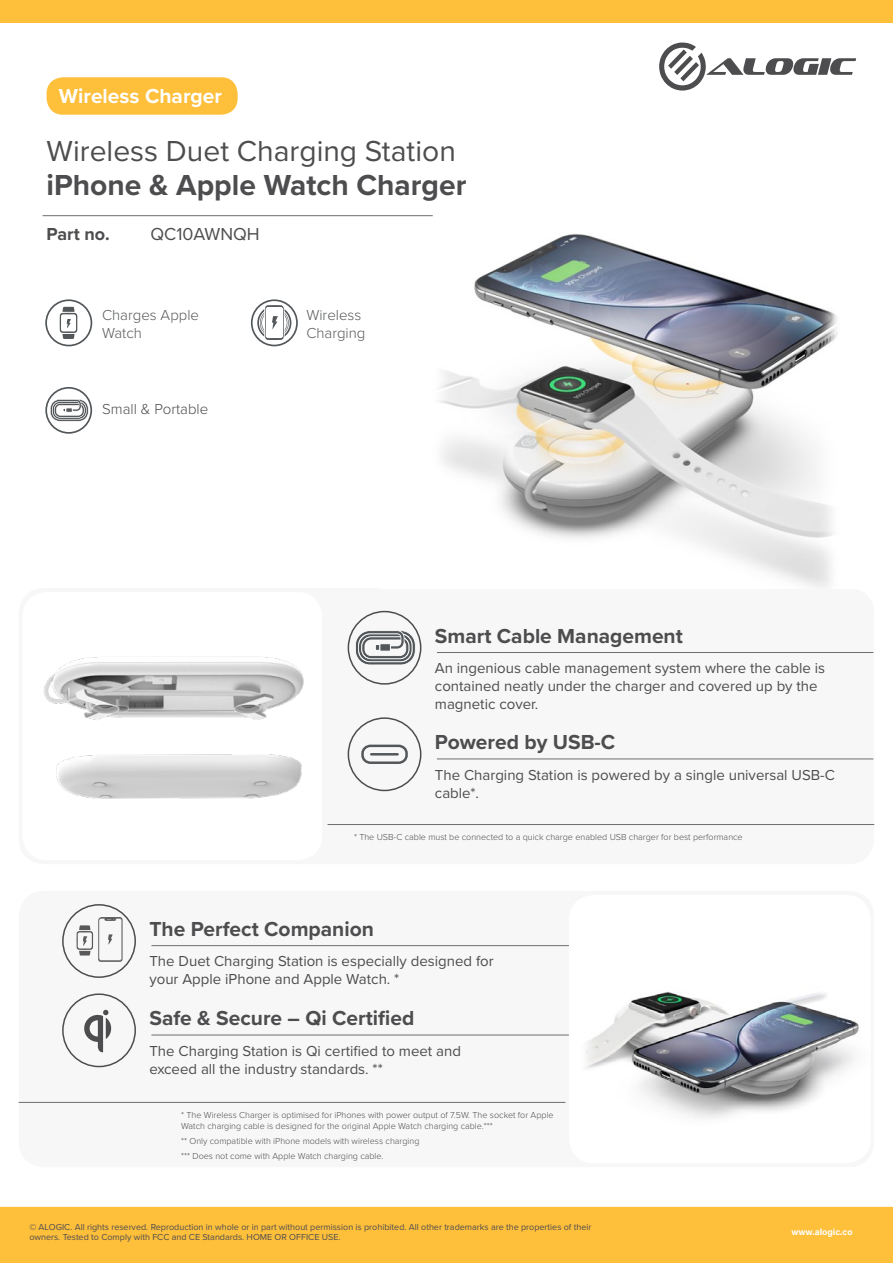
<style>
.page{position:relative;width:893px;height:1263px;background:#fff}
.page>*{position:absolute;margin:0;border:0;box-sizing:border-box;transform-origin:0 0}
.t1{font:30px "Proxima Nova";color:#4d4d4f}
.t2{font:700 30px "Proxima Nova";color:#4d4d4f}
.t3{font:700 21px "Proxima Nova";color:#4d4d4f}
.t4{font:700 21px "Proxima Nova";color:#fff}
.t5{font:18px "Proxima Nova";color:#4d4d4f}
.t6{font:700 18px "Proxima Nova";color:#4d4d4f}
.t7{font:15px/18px "Proxima Nova";color:#4d4d4f}
.t8{font:300 15px/18px "Proxima Nova";color:#58595b}
.t9{font:300 15px "Proxima Nova";color:#4d4d4f}
.t10{font:300 9px/10.8px "Proxima Nova";color:#4d4d4f}
.t11{font:9px/10.8px "Proxima Nova";color:#4d4d4f}
.t12{font:700 9px "Acumin Pro";color:#fff}
</style>
<div class="page">
<div style="left:0;top:1207px;width:893px;height:56px;background:#febf3b"></div>
<div style="left:0;top:0;width:893px;height:22px;background:#febf3b"></div>
<div style="left:19px;top:891px;width:855px;height:276px;background:#f7f7f7;border-radius:26px"></div>
<div style="left:19px;top:588px;width:855px;height:276px;background:#f7f7f7;border-radius:26px"></div>
<img style="left:439px;top:234px;width:399px;height:354px">
<hr style="left:151px;top:1035px;width:533px;height:1px;background:#6d6e71">
<hr style="left:437px;top:652px;width:436px;height:1px;background:#6d6e71">
<hr style="left:151px;top:945px;width:533px;height:1px;background:#6d6e71">
<hr style="left:437px;top:759px;width:436px;height:1px;background:#6d6e71">
<div style="left:62px;top:904px;width:74px;height:74px;border:2px solid #4d4d4f;border-radius:50%"></div>
<div style="left:348px;top:717px;width:73px;height:74px;border:2px solid #4d4d4f;border-radius:50%"></div>
<div style="left:348px;top:611px;width:73px;height:74px;border:2px solid #4d4d4f;border-radius:50%"></div>
<div style="left:62px;top:993px;width:74px;height:74px;border:2px solid #4d4d4f;border-radius:50%"></div>
<div style="left:47px;top:77px;width:191px;height:38px;background:#febf3b;border-radius:16px"></div>
<hr style="left:43px;top:215px;width:390px;height:1px;background:#6d6e71">
<svg style="left:659px;top:42px;width:197px;height:49px"></svg>
<img style="left:569px;top:945px;width:290px;height:170px">
<hr style="left:328px;top:824px;width:546px;height:1px;background:#6d6e71">
<hr style="left:19px;top:1102px;width:546px;height:1px;background:#6d6e71">
<div style="left:23px;top:592px;width:299px;height:268px;background:#fff;border-radius:25px"></div>
<img style="left:43px;top:656px;width:261px;height:143px">
<svg style="left:45px;top:299px;width:47px;height:47px"></svg>
<svg style="left:251px;top:299px;width:47px;height:47px"></svg>
<svg style="left:45px;top:387px;width:47px;height:47px"></svg>
<svg style="left:355px;top:630px;width:61px;height:35px"></svg>
<svg style="left:361px;top:745px;width:47px;height:19px"></svg>
<hr style="left:370px;top:753px;width:29px;height:2px;background:#53575a">
<svg style="left:77px;top:917px;width:46px;height:45px"></svg>
<svg style="left:84px;top:1010px;width:28px;height:42px"></svg>
<h2 class="t4" style="left:59px;top:81px;width:165px">Wireless Charger</h2>
<h1 class="t1" style="left:47px;top:128px;width:411px">Wireless Duet Charging Station</h1>
<h1 class="t2" style="left:47px;top:163px;width:421px">iPhone &amp; Apple Watch Charger</h1>
<h3 class="t6" style="left:47px;top:221px;width:65px">Part no.</h3>
<h3 class="t5" style="left:150px;top:221px;width:111px">QC10AWNQH</h3>
<h3 class="t8" style="left:102px;top:306px;width:99px">Charges Apple<br>Watch</h3>
<h3 class="t9" style="left:102px;top:398px;width:108px">Small &amp; Portable</h3>
<h3 class="t8" style="left:306px;top:306px;width:61px">Wireless<br>Charging</h3>
<h2 class="t3" style="left:435px;top:620px;width:249px">Smart Cable Management</h2>
<h3 class="t7" style="left:435px;top:658px;width:392px">An ingenious cable management system where the cable is contained neatly under the charger and covered up by the magnetic cover.</h3>
<h2 class="t3" style="left:435px;top:726px;width:182px">Powered by USB-C</h2>
<h3 class="t7" style="left:435px;top:765px;width:401px">The Charging Station is powered by a single universal USB-C cable*.</h3>
<p class="t10" style="left:354px;top:831px;width:390px">* The USB-C cable must be connected to a quick charge enabled USB charger for best performance</p>
<h2 class="t3" style="left:149px;top:913px;width:226px">The Perfect Companion</h2>
<h3 class="t7" style="left:149px;top:952px;width:346px">The Duet Charging Station is especially designed for your Apple iPhone and Apple Watch. *</h3>
<h2 class="t3" style="left:149px;top:1002px;width:266px">Safe &amp; Secure – Qi Certified</h2>
<h3 class="t7" style="left:149px;top:1041px;width:313px">The Charging Station is Qi certified to meet and exceed all the industry standards. **</h3>
<p class="t10" style="left:181px;top:1109px;width:374px">* The Wireless Charger is optimised for iPhones with power output of 7.5W. The socket for Apple<br>Watch charging cable is designed for the original Apple Watch charging cable.***</p>
<p class="t10" style="left:181px;top:1133px;width:240px;line-height:15.1px">** Only compatible with iPhone models with wireless charging *** Does not come with Apple Watch charging cable.</p>
<p class="t11" style="left:29px;top:1221px;width:564px">© ALOGIC. All rights reserved. Reproduction in whole or in part without permission is prohibited. All other trademarks are the properties of their owners. Tested to Comply with FCC and CE Standards. HOME OR OFFICE USE.</p>
<p class="t12" style="left:791px;top:1225px;width:63px">www.alogic.co</p>
</div>
